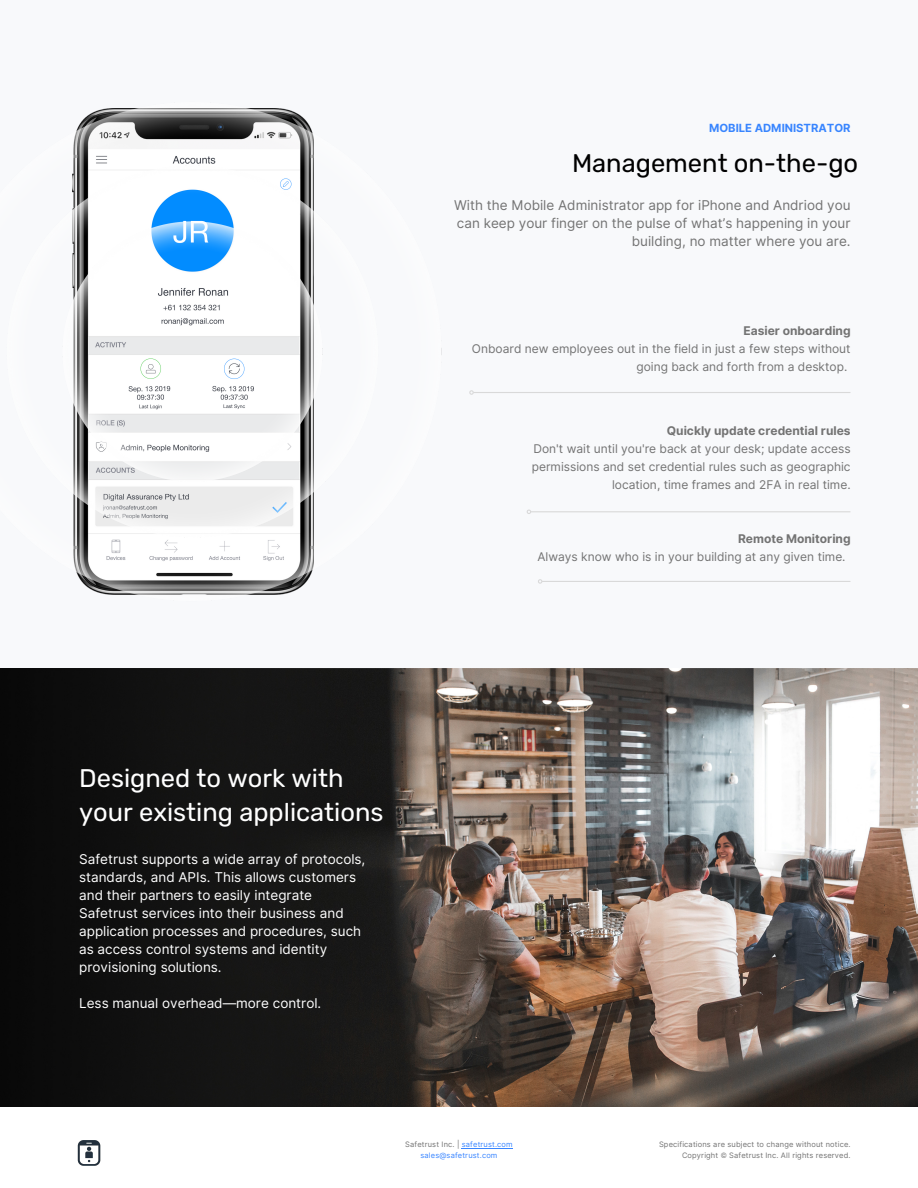
<style>
.page{position:relative;width:918px;height:1188px;background:#fff}
.page>*{position:absolute;margin:0;border:0;box-sizing:border-box;transform-origin:0 0}
.t1{font:25.5px/34.8px "Rubik";color:#fff}
.t2{font:25.5px "Rubik";color:#000}
.t3{font:13.5px/18px "Inter";color:#fff}
.t4{font:13.5px/18px "Inter";color:#737373;text-align:right}
.t5{font:12px/18px "Inter";color:#737373;text-align:right}
.t6{font:700 12px "Inter";color:#737373}
.t7{font:700 11.25px "Inter";color:#3885ff}
.t8{font:7.5px "Inter";letter-spacing:.02em;color:#737373}
.t9{font:7.5px "Inter";letter-spacing:.02em;color:#3885ff}
.s1{color:#3885ff}
</style>
<div class="page">
<div style="left:0;top:0;width:918px;height:675px;background:#f8f9fb"></div>
<img style="left:0;top:668px;width:918px;height:439px">
<img style="left:77px;top:1140px;width:24px;height:26px">
<hr style="left:474px;top:392px;width:376px;height:1px;background:#d9d9d9">
<hr style="left:531px;top:511px;width:319px;height:1px;background:#d9d9d9">
<svg style="left:527px;top:509px;width:5px;height:5px"></svg>
<img style="left:72px;top:108px;width:402px;height:487px">
<hr style="left:462px;top:1148px;width:51px;height:1px;background:#3885ff">
<hr style="left:542px;top:581px;width:308px;height:1px;background:#d9d9d9">
<svg style="left:538px;top:579px;width:4px;height:5px"></svg>
<p class="t7" style="left:709px;top:121px;width:143px">MOBILE ADMINISTRATOR</p>
<p class="t2" style="left:572px;top:148px;width:288px">Management on-the-go</p>
<p class="t4" style="left:454px;top:196px;width:398px">With the Mobile Administrator app for iPhone and Andriod you can keep your finger on the pulse of what’s happening in your building, no matter where you are.</p>
<p class="t6" style="left:743px;top:324px;width:109px">Easier onboarding</p>
<p class="t5" style="left:472px;top:340px;width:380px">Onboard new employees out in the field in just a few steps without going back and forth from a desktop.</p>
<p class="t6" style="left:667px;top:423px;width:185px">Quickly update credential rules</p>
<p class="t5" style="left:532px;top:439px;width:320px">Don't wait until you're back at your desk; update access permissions and set credential rules such as geographic location, time frames and 2FA in real time.</p>
<p class="t6" style="left:738px;top:532px;width:114px">Remote Monitoring</p>
<p class="t5" style="left:537px;top:548px;width:310px">Always know who is in your building at any given time.</p>
<p class="t1" style="left:79px;top:760px;width:306px">Designed to work with your existing applications</p>
<p class="t3" style="left:79px;top:850px;width:288px">Safetrust supports a wide array of protocols, standards, and APIs. This allows customers and their partners to easily integrate Safetrust services into their business and application processes and procedures, such as access control systems and identity provisioning solutions.</p>
<p class="t3" style="left:79px;top:994px;width:244px">Less manual overhead—more control.</p>
<p class="t8" style="left:405px;top:1140px;width:109px">Safetrust Inc. | <span class="s1">safetrust.com</span></p>
<p class="t9" style="left:420px;top:1151px;width:79px">sales@safetrust.com</p>
<p class="t8" style="left:659px;top:1140px;width:193px">Specifications are subject to change without notice.</p>
<p class="t8" style="left:682px;top:1151px;width:170px">Copyright © Safetrust Inc. All rights reserved.</p>
</div>
